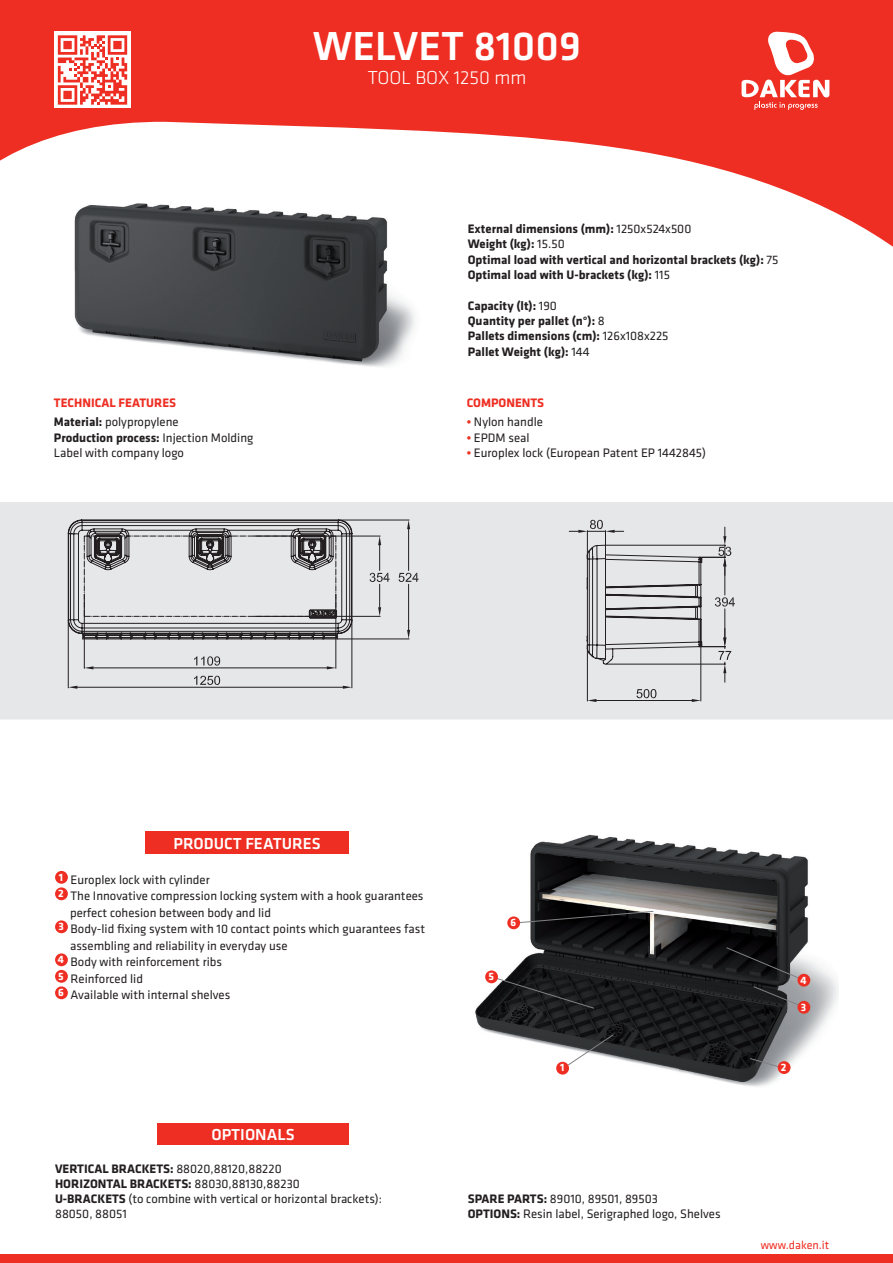
<style>
.page{position:relative;width:893px;height:1263px;background:#fff}
.page>*{position:absolute;margin:0;border:0;box-sizing:border-box;transform-origin:0 0}
.t1{font:500 42px "Klavika";color:#fff}
.t2{font:300 19.5px "Klavika";color:#fff}
.t3{font:500 16.5px "Klavika";color:#fff}
.t4{font:12.75px/15.3px "Klavika";color:#231f20}
.t5{font:700 12.75px/15.3px "Klavika";color:#231f20}
.t6{font:700 12.75px/19.8px "Klavika";color:#ee2e22}
.t7{font:12px "Klavika";color:#ee2e22}
.t8{font:700 11.1px "Klavika";color:#fff}
.s1{color:#231f20}
.s2{font-weight:400;color:#231f20}
.s3{font-weight:700}
.s4{font-weight:400}
.s5{font-weight:700;color:#ee2e22}
</style>
<div class="page">
<div style="left:0;top:0;width:893px;height:265px;background:#ee2e22"></div>
<svg style="left:742px;top:32px;width:87px;height:78px"></svg>
<div style="left:0;top:1254px;width:893px;height:9px;background:#ee2e22"></div>
<svg style="left:0;top:121px;width:893px;height:144px;fill:#fff"></svg>
<img style="left:475px;top:834px;width:363px;height:253px">
<div style="left:0;top:502px;width:893px;height:217px;background:#e6e7e9"></div>
<div style="left:54px;top:32px;width:77px;height:76px;background:linear-gradient(to right,#fff,#fff)"></div>
<svg style="left:58px;top:35px;width:69px;height:70px"></svg>
<hr style="left:408px;top:584px;width:1px;height:46px;background:#231f20">
<hr style="left:408px;top:529px;width:1px;height:41px;background:#231f20">
<hr style="left:338px;top:639px;width:71px;height:1px;background:#231f20">
<hr style="left:339px;top:520px;width:70px;height:1px;background:#231f20">
<svg style="left:407px;top:520px;width:3px;height:9px"></svg>
<svg style="left:407px;top:630px;width:3px;height:9px"></svg>
<svg style="left:399px;top:573px;width:20px;height:9px"></svg>
<hr style="left:254px;top:616px;width:126px;height:1px;background:#231f20">
<hr style="left:254px;top:536px;width:126px;height:1px;background:#231f20">
<svg style="left:370px;top:536px;width:20px;height:80px"></svg>
<svg style="left:68px;top:519px;width:284px;height:170px"></svg>
<svg style="left:569px;top:520px;width:166px;height:182px"></svg>
<div style="left:157px;top:1123px;width:192px;height:21px;background:#ee2e22"></div>
<div style="left:55px;top:871px;width:13px;height:13px;background:#ee2e22;border-radius:50%"></div>
<div style="left:55px;top:887px;width:13px;height:13px;background:#ee2e22;border-radius:50%"></div>
<div style="left:55px;top:920px;width:13px;height:13px;background:#ee2e22;border-radius:50%"></div>
<div style="left:55px;top:953px;width:13px;height:13px;background:#ee2e22;border-radius:50%"></div>
<div style="left:55px;top:970px;width:13px;height:13px;background:#ee2e22;border-radius:50%"></div>
<div style="left:55px;top:986px;width:13px;height:13px;background:#ee2e22;border-radius:50%"></div>
<div style="left:145px;top:831px;width:204px;height:23px;background:#ee2e22"></div>
<svg style="left:726px;top:947px;width:79px;height:61px"></svg>
<svg style="left:750px;top:1058px;width:35px;height:11px"></svg>
<svg style="left:563px;top:1034px;width:51px;height:35px"></svg>
<svg style="left:516px;top:911px;width:138px;height:12px"></svg>
<svg style="left:491px;top:976px;width:103px;height:33px"></svg>
<div style="left:507px;top:916px;width:13px;height:13px;background:#ee2e22;border-radius:50%"></div>
<div style="left:485px;top:970px;width:13px;height:13px;background:#ee2e22;border-radius:50%"></div>
<div style="left:556px;top:1062px;width:13px;height:12px;background:#ee2e22;border-radius:50%"></div>
<div style="left:797px;top:974px;width:13px;height:12px;background:#ee2e22;border-radius:50%"></div>
<div style="left:797px;top:1001px;width:13px;height:13px;background:#ee2e22;border-radius:50%"></div>
<div style="left:778px;top:1061px;width:12px;height:13px;background:#ee2e22;border-radius:50%"></div>
<img style="left:54px;top:161px;width:380px;height:206px">
<h1 class="t1" style="left:313px;top:23px;width:270px">WELVET 81009</h1>
<h2 class="t2" style="left:368px;top:67px;width:160px">TOOL BOX 1250 mm</h2>
<p class="t6" style="left:54px;top:393px;width:126px">TECHNICAL FEATURES<br><span class="s1">Material:</span> <span class="s2">polypropylene</span></p>
<p class="t4" style="left:54px;top:430px;width:201px"><span class="s3">Production process:</span> Injection Molding<br>Label with company logo</p>
<p class="t5" style="left:468px;top:221px;width:312px">External dimensions (mm): <span class="s4">1250x524x500<br></span>Weight (kg): <span class="s4">15.50<br></span>Optimal load with vertical and horizontal brackets (kg): <span class="s4">75<br></span>Optimal load with U-brackets (kg): <span class="s4">115</span></p>
<p class="t5" style="left:468px;top:298px;width:202px">Capacity (lt): <span class="s4">190<br></span>Quantity per pallet (n°): <span class="s4">8<br></span>Pallets dimensions (cm): <span class="s4">126x108x225<br></span>Pallet Weight (kg): <span class="s4">144</span></p>
<p class="t6" style="left:467px;top:393px;width:79px">COMPONENTS</p>
<p class="t4" style="left:467px;top:415px;width:78px"><span class="s5">•</span> Nylon handle</p>
<p class="t4" style="left:467px;top:430px;width:64px"><span class="s5">•</span> EPDM seal</p>
<p class="t4" style="left:467px;top:445px;width:241px"><span class="s5">•</span> Europlex lock (European Patent EP 1442845)</p>
<p class="t3" style="left:174px;top:834px;width:149px">PRODUCT FEATURES</p>
<p class="t4" style="left:59px;top:872px;width:152px"><sup>1</sup> Europlex lock with cylinder</p>
<p class="t4" style="left:58px;top:888px;width:367px"><sup>2</sup> The Innovative compression locking system with a hook guarantees</p>
<p class="t4" style="left:70px;top:905px;width:203px">perfect cohesion between body and lid</p>
<p class="t4" style="left:58px;top:921px;width:368px"><sup>3</sup> Body-lid fixing system with 10 contact points which guarantees fast</p>
<p class="t4" style="left:70px;top:938px;width:219px">assembling and reliability in everyday use</p>
<p class="t4" style="left:58px;top:954px;width:166px"><sup>4</sup> Body with reinforcement ribs</p>
<p class="t4" style="left:58px;top:971px;width:86px"><sup>5</sup> Reinforced lid</p>
<p class="t4" style="left:58px;top:987px;width:174px"><sup>6</sup> Available with internal shelves</p>
<p class="t3" style="left:211px;top:1125px;width:85px">OPTIONALS</p>
<p class="t4" style="left:55px;top:1161px;width:328px"><span class="s3">VERTICAL BRACKETS:</span> 88020,88120,88220<br><span class="s3">HORIZONTAL BRACKETS:</span> 88030,88130,88230<br><span class="s3">U-BRACKETS</span> (to combine with vertical or horizontal brackets):<br>88050, 88051</p>
<p class="t8" style="left:510px;top:916px;width:7px">6</p>
<p class="t8" style="left:488px;top:970px;width:7px">5</p>
<p class="t8" style="left:560px;top:1062px;width:6px">1</p>
<p class="t8" style="left:800px;top:974px;width:8px">4</p>
<p class="t8" style="left:801px;top:1001px;width:7px">3</p>
<p class="t8" style="left:781px;top:1061px;width:7px">2</p>
<p class="t4" style="left:468px;top:1191px;width:254px"><span class="s3">SPARE PARTS:</span> 89010, 89501, 89503<br><span class="s3">OPTIONS:</span> Resin label, Serigraphed logo, Shelves</p>
<p class="t7" style="left:761px;top:1238px;width:70px">www.daken.it</p>
</div>
